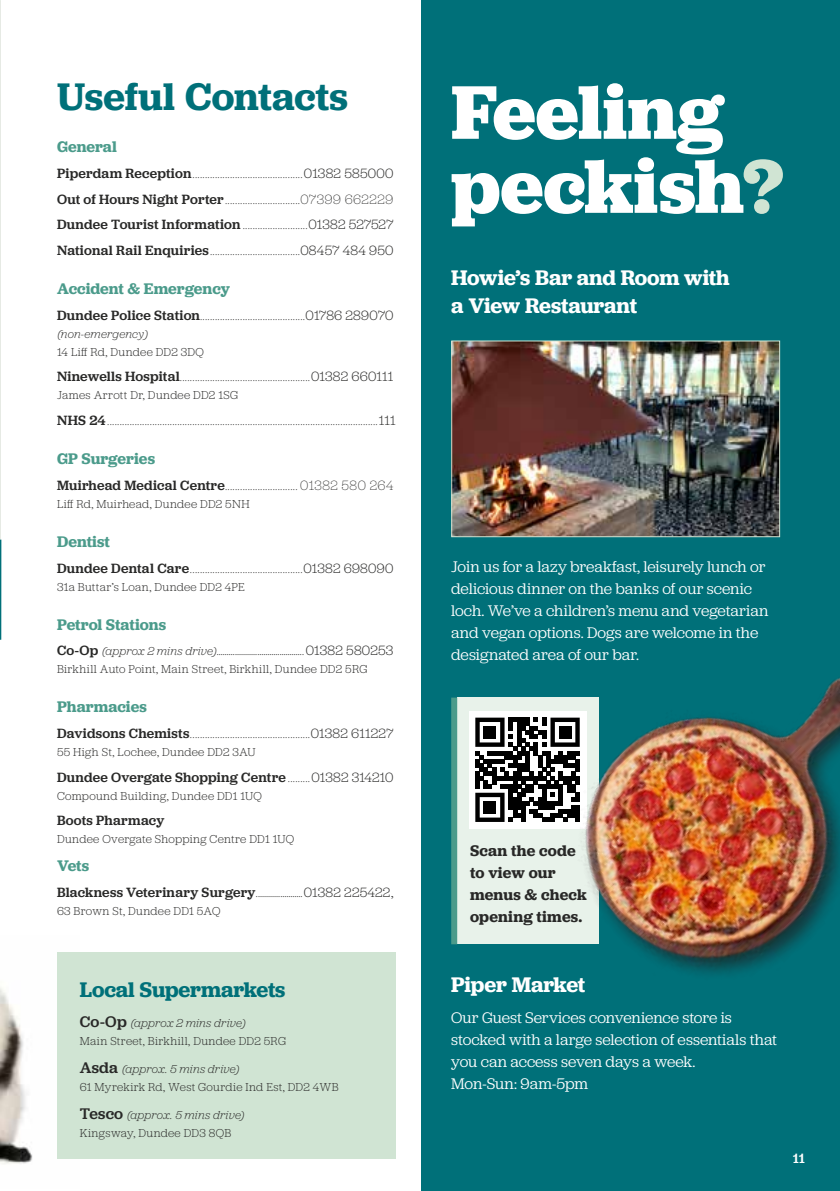
<style>
.page{position:relative;width:840px;height:1191px;background:#fff}
.page>*{position:absolute;margin:0;border:0;box-sizing:border-box;transform-origin:0 0}
.t1{font:700 79px/74px "Jubilat";color:#fff}
.t2{font:600 40px "Jubilat";color:#007079}
.t3{font:600 22px/28px "Jubilat";letter-spacing:-.01em;color:#fff}
.t4{font:600 22px "Jubilat";letter-spacing:-.01em;color:#007079}
.t5{font:16px/22px "Jubilat";color:#fff}
.t6{font:600 16px "Jubilat";color:#4b9b8b}
.t7{font:600 16px/22px "Jubilat";letter-spacing:.015em;color:#282827}
.t8{font:200 14px/25.6px "Jubilat";letter-spacing:.04em;color:#282827;text-align:justify}
.t9{font:500 14px "Jubilat";letter-spacing:.01em;color:#282827}
.t10{font:500 14px "Jubilat";color:#fff}
.t11{font:300 12px/18px "Jubilat";letter-spacing:.025em;color:#282827}
.t12{font:italic 300 12px/18px "Jubilat";letter-spacing:.015em;color:#282827}
.s1{font-weight:500}
.s2{font-weight:300}
.s3{font-weight:500;font-style:normal;font-size:14px}
.s4{font-style:normal;font-size:14px}
.s5{font-style:normal}
.s6{font-weight:200}
.s7{font-weight:300;font-size:12px}
.s8{font-weight:500;font-size:16px}
.s9{font-style:italic}
.s10{color:#d0e4d3}
</style>
<div class="page">
<img style="left:0;top:987px;width:33px;height:177px">
<svg style="left:0;top:0;width:1px;height:539px"></svg>
<div style="left:57px;top:952px;width:338px;height:207px;background:#d0e4d3"></div>
<hr style="left:0;top:539px;width:1px;height:101px;background:#007079">
<div style="left:421px;top:0;width:418px;height:1191px;background:#007079"></div>
<div style="left:456px;top:697px;width:142px;height:247px;background:#e8f2ea"></div>
<div style="left:468px;top:711px;width:117px;height:117px;background:#fff"></div>
<svg style="left:475px;top:717px;width:41px;height:105px"></svg>
<div style="left:483px;top:726px;width:13px;height:12px;background:#000"></div>
<div style="left:483px;top:801px;width:13px;height:12px;background:#000"></div>
<div style="left:451px;top:697px;width:6px;height:247px;background:#4b9b8b"></div>
<img style="left:516px;top:678px;width:323px;height:295px">
<img style="left:453px;top:342px;width:324px;height:193px">
<div style="left:451px;top:340px;width:328px;height:197px;border:1px solid #d0e4d3"></div>
<h2 class="t2" style="left:57px;top:71px;width:292px">Useful Contacts</h2>
<p class="t6" style="left:57px;top:137px;width:61px">General</p>
<p class="t8" style="left:57px;top:160px;width:338px"><span class="s1">Piperdam Reception</span>............................................<span class="s2">01382 585000<br></span><span class="s1">Out of Hours Night Porter</span>..............................07399 662229<br><span class="s1">Dundee Tourist Information</span> ..........................<span class="s2">01382 527527<br></span><span class="s1">National Rail Enquiries</span>....................................<span class="s2">08457 484 950</span></p>
<p class="t6" style="left:57px;top:278px;width:174px">Accident &amp; Emergency</p>
<p class="t8" style="left:57px;top:302px;width:338px"><span class="s1">Dundee Police Station</span>..........................................<span class="s2">01786 289070</span></p>
<p class="t12" style="left:57px;top:324px;width:92px">(non-emergency)</p>
<p class="t11" style="left:57px;top:342px;width:148px">14 Liff Rd, Dundee DD2 3DQ</p>
<p class="t8" style="left:57px;top:363px;width:337px"><span class="s1">Ninewells Hospital</span>....................................................<span class="s2">01382 660111</span></p>
<p class="t11" style="left:57px;top:386px;width:182px">James Arrott Dr, Dundee DD2 1SG</p>
<p class="t8" style="left:57px;top:407px;width:340px"><span class="s1">NHS 24</span>............................................................................................................<span class="s2">111</span></p>
<p class="t6" style="left:57px;top:448px;width:99px">GP Surgeries</p>
<p class="t8" style="left:57px;top:472px;width:337px"><span class="s1">Muirhead Medical Centre</span>............................. 01382 580 264</p>
<p class="t11" style="left:57px;top:494px;width:194px">Liff Rd, Muirhead, Dundee DD2 5NH</p>
<p class="t6" style="left:57px;top:531px;width:54px">Dentist</p>
<p class="t8" style="left:57px;top:554px;width:338px"><span class="s1">Dundee Dental Care</span>.............................................<span class="s2">01382 698090</span></p>
<p class="t11" style="left:57px;top:577px;width:189px">31a Buttar’s Loan, Dundee DD2 4PE</p>
<p class="t6" style="left:57px;top:614px;width:110px">Petrol Stations</p>
<p class="t12" style="left:57px;top:642px;width:337px"><span class="s3">Co-Op</span> (approx 2 mins drive)...........................................<span class="s4">01382 580253<br></span><span class="s5">Birkhill Auto Point, Main Street, Birkhill, Dundee DD2 5RG</span></p>
<p class="t6" style="left:57px;top:696px;width:91px">Pharmacies</p>
<p class="t8" style="left:57px;top:720px;width:338px"><span class="s1">Davidsons Chemists</span>................................................<span class="s2">01382 611227</span></p>
<p class="t11" style="left:57px;top:742px;width:200px">55 High St, Lochee, Dundee DD2 3AU</p>
<p class="t9" style="left:57px;top:768px;width:338px">Dundee Overgate Shopping Centre <span class="s6">.........</span><span class="s2">01382 314210</span></p>
<p class="t11" style="left:57px;top:786px;width:206px">Compound Building, Dundee DD1 1UQ</p>
<p class="t9" style="left:57px;top:811px;width:109px">Boots Pharmacy</p>
<p class="t11" style="left:57px;top:830px;width:238px">Dundee Overgate Shopping Centre DD1 1UQ</p>
<p class="t6" style="left:57px;top:855px;width:34px">Vets</p>
<p class="t9" style="left:57px;top:883px;width:338px">Blackness Veterinary Surgery<span class="s7">.......................</span><span class="s2">01382 225422,</span></p>
<p class="t11" style="left:57px;top:901px;width:165px">63 Brown St, Dundee DD1 5AQ</p>
<h3 class="t4" style="left:80px;top:975px;width:207px">Local Supermarkets</h3>
<p class="t11" style="left:80px;top:1013px;width:207px"><span class="s8">Co-Op</span> <span class="s9">(approx 2 mins drive)<br></span>Main Street, Birkhill, Dundee DD2 5RG</p>
<p class="t11" style="left:80px;top:1059px;width:260px"><span class="s8">Asda</span> <span class="s9">(approx. 5 mins drive)<br></span>61 Myrekirk Rd, West Gourdie Ind Est, DD2 4WB</p>
<p class="t11" style="left:80px;top:1105px;width:166px"><span class="s8">Tesco</span> <span class="s9">(approx. 5 mins drive)<br></span>Kingsway, Dundee DD3 8QB</p>
<h1 class="t1" style="left:451px;top:74px;width:333px">Feeling peckish<span class="s10">?</span></h1>
<h3 class="t3" style="left:451px;top:263px;width:280px">Howie’s Bar and Room with a View Restaurant</h3>
<p class="t5" style="left:451px;top:555px;width:318px">Join us for a lazy breakfast, leisurely lunch or delicious dinner on the banks of our scenic loch. We’ve a children’s menu and vegetarian and vegan options. Dogs are welcome in the designated area of our bar.</p>
<p class="t7" style="left:470px;top:839px;width:118px">Scan the code to view our menus &amp; check opening times.</p>
<h3 class="t3" style="left:451px;top:970px;width:136px">Piper Market</h3>
<p class="t5" style="left:451px;top:1005px;width:327px">Our Guest Services convenience store is stocked with a large selection of essentials that you can access seven days a week.<br>Mon-Sun: 9am-5pm</p>
<p class="t10" style="left:792px;top:1149px;width:14px">11</p>
</div>
